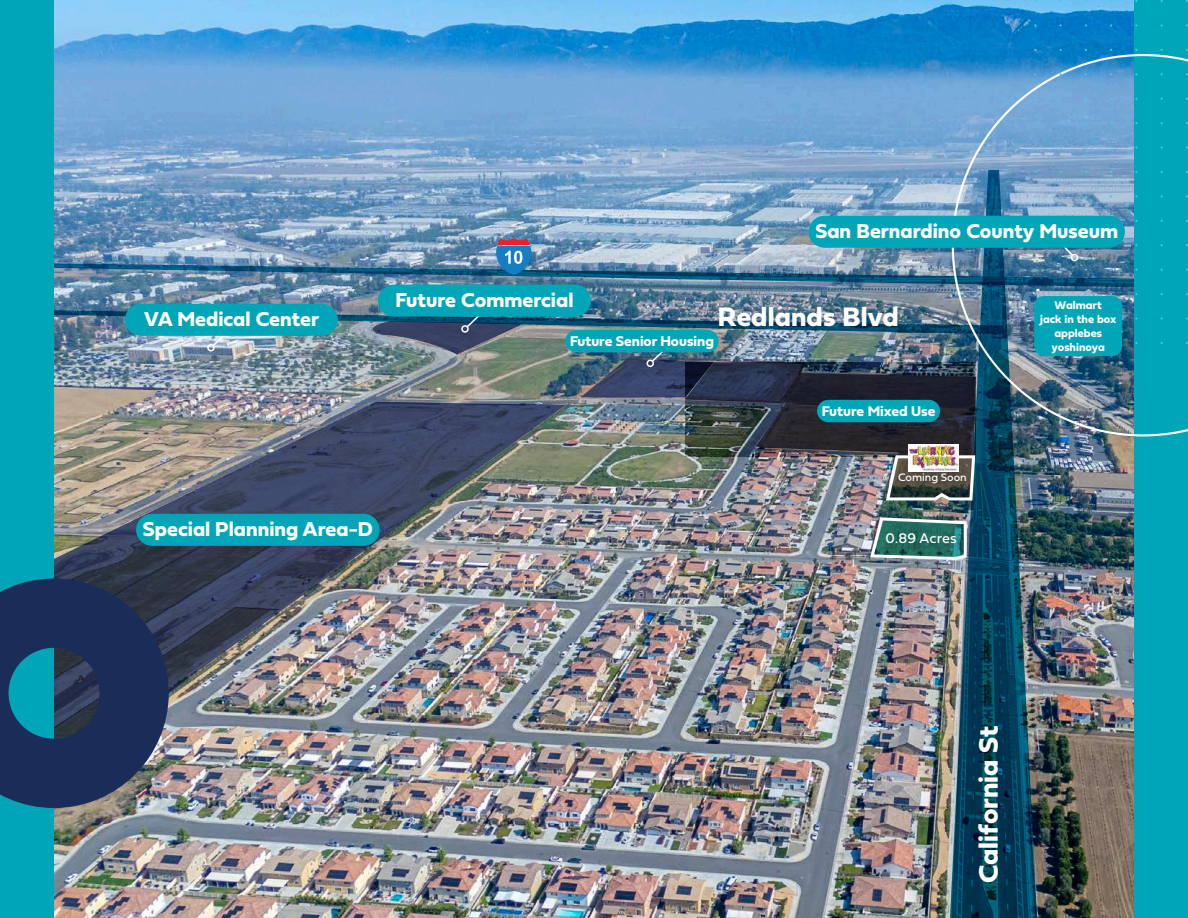
<style>
.page{position:relative;width:1188px;height:918px;background:#00a6b8}
.page>*{position:absolute;margin:0;border:0;box-sizing:border-box;transform-origin:0 0}
.t1{font:27.9px "Fieldwork Geo Bold";letter-spacing:.005em;color:#fff}
.Paragraph_Style_1{font:21px "Fieldwork Geo Bold";color:#fff}
.Paragraph_Style_1-2{font:14.7px "Fieldwork Geo Bold";color:#fff}
.t2{font:14.55px "Fieldwork Geo Regular";letter-spacing:.01em;color:#fff}
.Paragraph_Style_1-3{font:11.7px "Fieldwork Geo Bold";color:#fff}
.t3{font:11.25px "Fieldwork Geo Regular";color:#fff}
</style>
<div class="page">
<img style="left:54px;top:0;width:1080px;height:918px">
<img style="left:54px;top:502px;width:512px;height:273px">
<img style="left:949px;top:170px;width:89px;height:748px">
<svg style="left:0;top:578px;width:169px;height:230px;background:#234163"></svg>
<img style="left:952px;top:54px;width:236px;height:383px">
<div style="left:136px;top:514px;width:244px;height:32px;background:#00a6b8;border-radius:16px"></div>
<div style="left:142px;top:520px;width:232px;height:20px;border:2px solid #00a6b8;border-radius:9px"></div>
<img style="left:54px;top:237px;width:1080px;height:50px">
<div style="left:1071px;top:254px;width:7px;height:7px;border:2px solid #fff;border-radius:50%"></div>
<div style="left:378px;top:285px;width:213px;height:32px;background:#00a6b8;border-radius:16px"></div>
<div style="left:384px;top:291px;width:201px;height:20px;border:2px solid #00a6b8;border-radius:9px"></div>
<img style="left:54px;top:310px;width:950px;height:192px">
<img style="left:868px;top:515px;width:100px;height:44px">
<div style="left:125px;top:304px;width:213px;height:32px;background:#00a6b8;border-radius:16px"></div>
<div style="left:131px;top:310px;width:201px;height:20px;border:2px solid #00a6b8;border-radius:9px"></div>
<div style="left:809px;top:216px;width:316px;height:32px;background:#00a6b8;border-radius:16px"></div>
<div style="left:815px;top:222px;width:304px;height:20px;border:2px solid #00a6b8;border-radius:9px"></div>
<div style="left:1034px;top:296px;width:88px;height:60px;background:#00a6b8;border-radius:10px"></div>
<div style="left:1038px;top:299px;width:81px;height:54px;border:1px solid #00a6b8;border-radius:10px"></div>
<img style="left:908px;top:444px;width:51px;height:27px">
<p class="Paragraph_Style_1" style="left:144px;top:303px;width:177px">VA Medical Center</p>
<p class="Paragraph_Style_1" style="left:143px;top:513px;width:232px">Special Planning Area-D</p>
<p class="Paragraph_Style_1" style="left:815px;top:215px;width:304px">San Bernardino County Museum</p>
<p class="Paragraph_Style_1" style="left:395px;top:284px;width:180px">Future Commercial</p>
<p class="Paragraph_Style_1-2" style="left:570px;top:329px;width:145px">Future Senior Housing</p>
<p class="t1" style="left:718px;top:295px;width:182px">Redlands Blvd</p>
<p class="Paragraph_Style_1-2" style="left:822px;top:399px;width:115px">Future Mixed Use</p>
<p class="t3" style="left:898px;top:469px;width:70px">Coming Soon</p>
<p class="t2" style="left:886px;top:527px;width:73px">0.89 Acres</p>
<p class="Paragraph_Style_1-3" style="left:1055px;top:296px;width:49px">Walmart</p>
<p class="Paragraph_Style_1-3" style="left:1040px;top:310px;width:78px">jack in the box</p>
<p class="Paragraph_Style_1-3" style="left:1054px;top:324px;width:49px">applebes</p>
<p class="Paragraph_Style_1-3" style="left:1052px;top:338px;width:55px">yoshinoya</p>
<p class="t1" style="left:967px;top:883px;width:159px;rotate:-90deg">California St</p>
</div>
